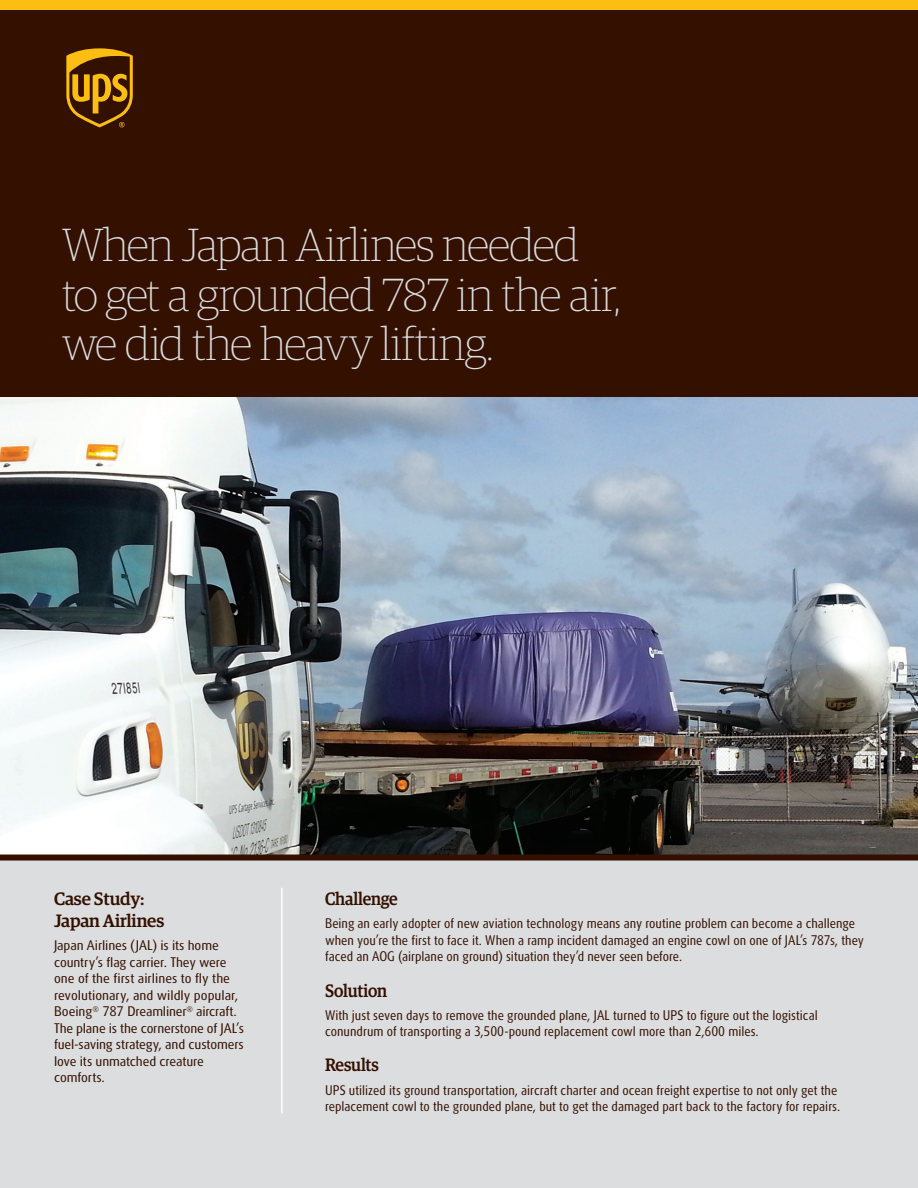
<style>
.page{position:relative;width:918px;height:1188px;background:#fff}
.page>*{position:absolute;margin:0;border:0;box-sizing:border-box;transform-origin:0 0}
.t1{font:100 46.5px/49.5px "Guardian Egyp";letter-spacing:-.025em;color:#dcdddf}
.t2{font:500 18px "Guardian Egyp";letter-spacing:-.01em;color:#331000;scale:.93 1}
.t3{font:500 18px/21.6px "Guardian Egyp";letter-spacing:-.01em;color:#331000}
.t4{font:13.5px/16.5px "UPS Sans";color:#331000;scale:.93 1}
.t5{font:13.5px/16.5px "UPS Sans";color:#331000}
</style>
<div class="page">
<img style="left:0;top:397px;width:918px;height:458px">
<div style="left:0;top:0;width:918px;height:397px;background:#331000"></div>
<svg style="left:66px;top:48px;width:67px;height:79px"></svg>
<div style="left:0;top:0;width:918px;height:9px;background:#fdbe12"></div>
<div style="left:0;top:858px;width:918px;height:330px;background:#dcdddf"></div>
<div style="left:0;top:855px;width:918px;height:6px;background:#331000"></div>
<hr style="left:281px;top:888px;width:2px;height:225px;background:#fff">
<h1 class="t1" style="left:62px;top:218px;width:560px">When Japan Airlines needed to get a grounded 787 in the air, we did the heavy lifting.</h1>
<h2 class="t3" style="left:54px;top:887px;width:112px">Case Study:<br>Japan Airlines</h2>
<p class="t5" style="left:54px;top:937px;width:192px">Japan Airlines (JAL) is its home country’s flag carrier. They were one of the first airlines to fly the revolutionary, and wildly popular,<br>Boeing<sup>®</sup> 787 Dreamliner<sup>®</sup> aircraft.<br>The plane is the cornerstone of JAL’s fuel-saving strategy, and customers love its unmatched creature comforts.</p>
<h2 class="t2" style="left:325px;top:886px;width:80px">Challenge</h2>
<p class="t4" style="left:325px;top:915px;width:581px">Being an early adopter of new aviation technology means any routine problem can become a challenge when you’re the first to face it. When a ramp incident damaged an engine cowl on one of JAL’s 787s, they faced an AOG (airplane on ground) situation they’d never seen before.</p>
<h2 class="t2" style="left:325px;top:977px;width:68px">Solution</h2>
<p class="t4" style="left:325px;top:1007px;width:531px">With just seven days to remove the grounded plane, JAL turned to UPS to figure out the logistical conundrum of transporting a 3,500-pound replacement cowl more than 2,600 miles.</p>
<h2 class="t2" style="left:325px;top:1052px;width:59px">Results</h2>
<p class="t4" style="left:325px;top:1082px;width:556px">UPS utilized its ground transportation, aircraft charter and ocean freight expertise to not only get the replacement cowl to the grounded plane, but to get the damaged part back to the factory for repairs.</p>
</div>
